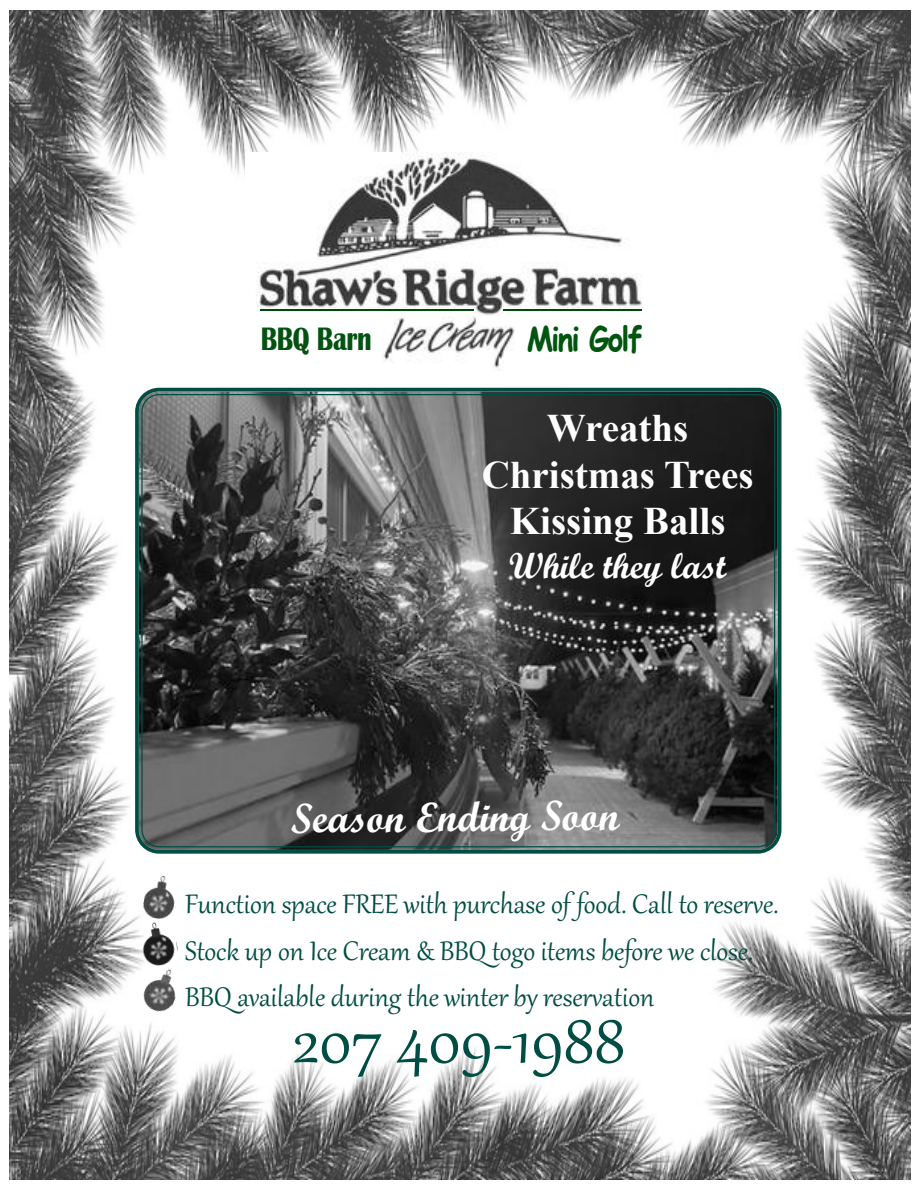
<style>
.page{position:relative;width:918px;height:1188px;background:#fff}
.page>*{position:absolute;margin:0;border:0;box-sizing:border-box;transform-origin:0 0}
.t1{font:81px "Gabriola";color:#004d43}
.t2{font:42px "Script MT Bold";color:#fff}
.t3{font:700 39px "Times New Roman";color:#fff}
.t4{font:36px "Script MT Bold";color:#fff}
.t5{font:700 33.45px "Comic Sans MS";letter-spacing:-.06em;color:#02550f;scale:.89 1}
.t6{font:700 33.45px "Britannic";letter-spacing:-.01em;color:#035211;scale:.78 1}
.t7{font:33px "Gabriola";color:#004d43}
</style>
<div class="page">
<img style="left:10px;top:11px;width:900px;height:1168px">
<img style="left:246px;top:153px;width:407px;height:164px">
<svg style="left:260px;top:309px;width:213px;height:2px"></svg>
<img style="left:383px;top:316px;width:132px;height:54px">
<svg style="left:503px;top:309px;width:138px;height:2px"></svg>
<img style="left:139px;top:392px;width:639px;height:458px">
<div style="left:135px;top:388px;width:646px;height:466px;border:4px solid #004d43;border-radius:22px"></div>
<img style="left:141px;top:871px;width:40px;height:46px">
<img style="left:137px;top:917px;width:44px;height:45px">
<img style="left:137px;top:962px;width:48px;height:57px">
<p class="t6" style="left:261px;top:320px;width:144px">BBQ Barn</p>
<p class="t5" style="left:527px;top:314px;width:132px">Mini Golf</p>
<p class="t3" style="left:547px;top:400px;width:143px">Wreaths</p>
<p class="t3" style="left:482px;top:446px;width:273px">Christmas Trees</p>
<p class="t3" style="left:510px;top:493px;width:217px">Kissing Balls</p>
<p class="t4" style="left:509px;top:543px;width:219px">While they last</p>
<p class="t2" style="left:291px;top:791px;width:330px">Season Ending Soon</p>
<p class="t7" style="left:185px;top:883px;width:595px">Function space FREE with purchase of food. Call to reserve.</p>
<p class="t7" style="left:185px;top:929px;width:570px">Stock up on Ice Cream &amp; BBQ togo items before we close.</p>
<p class="t7" style="left:185px;top:976px;width:471px">BBQ available during the winter by reservation</p>
<p class="t1" style="left:293px;top:987px;width:334px">207 409-1988</p>
</div>
